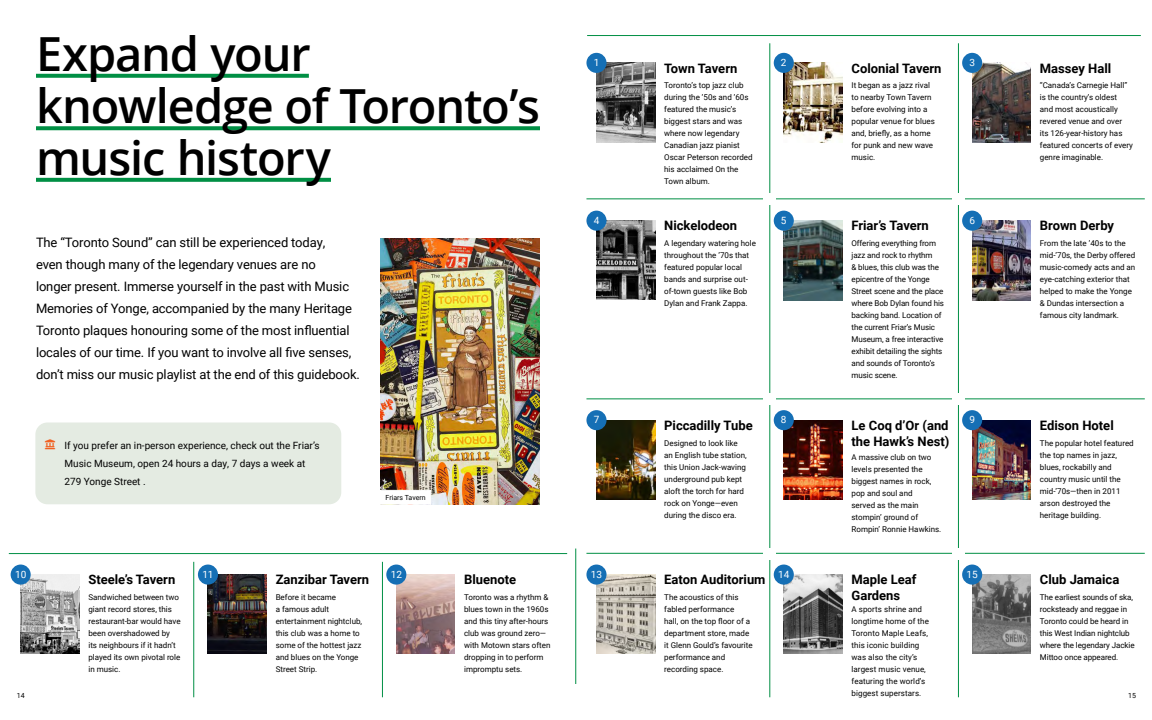
<style>
.page{position:relative;width:1152px;height:720px;background:#fff}
.page>*{position:absolute;margin:0;border:0;box-sizing:border-box;transform-origin:0 0}
.t1{font:600 47px/52px "Open Sans";letter-spacing:-.025em;color:#000}
.t2{font:13px/22px "Roboto";letter-spacing:-.01em;color:#000}
.t3{font:700 13px/15.6px "Roboto";color:#000}
.t4{font:10px/18px "Roboto";color:#000}
.t5{font:10px "Roboto";color:#fff}
.t6{font:10px "Font Awesome 5 Pro Solid";color:#f16122}
.t7{font:8px/12px "Roboto";color:#000}
.t8{font:7px "Roboto";color:#000}
</style>
<div class="page">
<img style="left:596px;top:63px;width:59px;height:79px">
<img style="left:21px;top:575px;width:58px;height:79px">
<img style="left:596px;top:221px;width:59px;height:79px">
<img style="left:596px;top:575px;width:59px;height:79px">
<img style="left:784px;top:63px;width:58px;height:79px">
<img style="left:208px;top:575px;width:59px;height:79px">
<img style="left:784px;top:221px;width:58px;height:79px">
<img style="left:784px;top:575px;width:58px;height:79px">
<img style="left:972px;top:63px;width:59px;height:79px">
<img style="left:396px;top:575px;width:59px;height:79px">
<img style="left:972px;top:221px;width:59px;height:79px">
<img style="left:972px;top:575px;width:59px;height:79px">
<div style="left:586px;top:53px;width:21px;height:20px;background:#156fb5;border-radius:50%"></div>
<div style="left:11px;top:565px;width:20px;height:20px;background:#156fb5;border-radius:50%"></div>
<div style="left:586px;top:211px;width:21px;height:20px;background:#156fb5;border-radius:50%"></div>
<div style="left:586px;top:565px;width:21px;height:20px;background:#156fb5;border-radius:50%"></div>
<div style="left:774px;top:53px;width:20px;height:20px;background:#156fb5;border-radius:50%"></div>
<div style="left:198px;top:565px;width:20px;height:20px;background:#156fb5;border-radius:50%"></div>
<div style="left:774px;top:211px;width:20px;height:20px;background:#156fb5;border-radius:50%"></div>
<div style="left:774px;top:565px;width:20px;height:20px;background:#156fb5;border-radius:50%"></div>
<div style="left:962px;top:53px;width:20px;height:20px;background:#156fb5;border-radius:50%"></div>
<div style="left:386px;top:565px;width:20px;height:20px;background:#156fb5;border-radius:50%"></div>
<div style="left:962px;top:211px;width:20px;height:20px;background:#156fb5;border-radius:50%"></div>
<div style="left:962px;top:565px;width:20px;height:20px;background:#156fb5;border-radius:50%"></div>
<hr style="left:586px;top:399px;width:559px;height:1px;background:#008f44">
<hr style="left:586px;top:199px;width:559px;height:1px;background:#008f44">
<hr style="left:586px;top:553px;width:559px;height:1px;background:#008f44">
<hr style="left:9px;top:553px;width:558px;height:1px;background:#008f44">
<hr style="left:770px;top:43px;width:1px;height:654px;background:#008f44">
<hr style="left:382px;top:562px;width:1px;height:135px;background:#008f44">
<hr style="left:576px;top:549px;width:1px;height:135px;background:#008f44">
<hr style="left:194px;top:562px;width:1px;height:135px;background:#008f44">
<hr style="left:958px;top:43px;width:1px;height:654px;background:#008f44">
<div style="left:763px;top:393px;width:13px;height:12px;background:#fff"></div>
<div style="left:763px;top:193px;width:13px;height:12px;background:#fff"></div>
<div style="left:763px;top:548px;width:13px;height:12px;background:#fff"></div>
<div style="left:952px;top:393px;width:12px;height:12px;background:#fff"></div>
<div style="left:952px;top:193px;width:12px;height:12px;background:#fff"></div>
<div style="left:952px;top:548px;width:12px;height:12px;background:#fff"></div>
<img style="left:380px;top:239px;width:160px;height:265px">
<div style="left:380px;top:490px;width:51px;height:15px;background:#fff;border:1px solid #fff"></div>
<img style="left:596px;top:420px;width:59px;height:80px">
<img style="left:784px;top:420px;width:58px;height:80px">
<img style="left:972px;top:420px;width:59px;height:80px">
<div style="left:586px;top:410px;width:21px;height:20px;background:#156fb5;border-radius:50%"></div>
<div style="left:774px;top:410px;width:20px;height:20px;background:#156fb5;border-radius:50%"></div>
<div style="left:962px;top:410px;width:20px;height:20px;background:#156fb5;border-radius:50%"></div>
<svg style="left:36px;top:74px;width:273px;height:4px"></svg>
<svg style="left:36px;top:126px;width:504px;height:4px;background:#10964f"></svg>
<svg style="left:36px;top:178px;width:295px;height:4px"></svg>
<div style="left:35px;top:422px;width:306px;height:82px;background:#e4ebe2;border-radius:12px"></div>
<hr style="left:587px;top:35px;width:554px;height:1px;background:#008f44">
<h1 class="t1" style="left:36px;top:27px;width:506px">Expand your knowledge of Toronto’s music history</h1>
<p class="t2" style="left:36px;top:231px;width:326px">The “Toronto Sound” can still be experienced today,<br>even though many of the legendary venues are no<br>longer present. Immerse yourself in the past with Music Memories of Yonge, accompanied by the many Heritage Toronto plaques honouring some of the most influential locales of our time. If you want to involve all five senses, don’t miss our music playlist at the end of this guidebook.</p>
<p class="t6" style="left:45px;top:439px;width:11px">●■</p>
<p class="t4" style="left:65px;top:436px;width:257px">If you prefer an in-person experience, check out the Friar’s<br>Music Museum, open 24 hours a day, 7 days a week at<br>279 Yonge Street .</p>
<p class="t8" style="left:386px;top:493px;width:42px">Friars Tavern</p>
<p class="t5" style="left:594px;top:56px;width:7px">1</p>
<p class="t5" style="left:594px;top:213px;width:7px">4</p>
<h2 class="t3" style="left:664px;top:60px;width:75px">Town Tavern</h2>
<p class="t5" style="left:781px;top:56px;width:7px">2</p>
<h2 class="t3" style="left:852px;top:60px;width:92px">Colonial Tavern</h2>
<p class="t5" style="left:969px;top:56px;width:7px">3</p>
<p class="t7" style="left:664px;top:79px;width:90px">Toronto’s top jazz club during the ’50s and ’60s featured the music’s biggest stars and was where now legendary<br>Canadian jazz pianist<br>Oscar Peterson recorded his acclaimed On the<br>Town album.</p>
<p class="t7" style="left:852px;top:79px;width:85px">It began as a jazz rival to nearby Town Tavern before evolving into a popular venue for blues and, briefly, as a home for punk and new wave music.</p>
<h2 class="t3" style="left:664px;top:217px;width:75px">Nickelodeon</h2>
<p class="t5" style="left:781px;top:213px;width:7px">5</p>
<h2 class="t3" style="left:852px;top:217px;width:79px">Friar’s Tavern</h2>
<p class="t5" style="left:969px;top:213px;width:7px">6</p>
<p class="t7" style="left:664px;top:237px;width:93px">A legendary watering hole throughout the ’70s that featured popular local bands and surprise out&shy;of-town guests like Bob<br>Dylan and Frank Zappa.</p>
<p class="t7" style="left:852px;top:237px;width:94px">Offering everything from jazz and rock to rhythm<br>&amp; blues, this club was the epicentre of the Yonge<br>Street scene and the place where Bob Dylan found his backing band. Location of the current Friar’s Music<br>Museum, a free interactive exhibit detailing the sights and sounds of Toronto’s music scene.</p>
<h2 class="t3" style="left:1040px;top:60px;width:73px">Massey Hall</h2>
<p class="t7" style="left:1040px;top:79px;width:95px">“Canada’s Carnegie Hall” is the country’s oldest<br>and most acoustically revered venue and over<br>its 126-year-history has featured concerts of every genre imaginable.</p>
<h2 class="t3" style="left:1040px;top:217px;width:76px">Brown Derby</h2>
<p class="t7" style="left:1040px;top:237px;width:97px">From the late ’40s to the mid-’70s, the Derby offered music-comedy acts and an eye-catching exterior that helped to make the Yonge &amp; Dundas intersection a famous city landmark.</p>
<p class="t5" style="left:594px;top:413px;width:7px">7</p>
<p class="t5" style="left:781px;top:413px;width:7px">8</p>
<p class="t5" style="left:969px;top:413px;width:7px">9</p>
<h2 class="t3" style="left:664px;top:417px;width:90px">Piccadilly Tube</h2>
<h2 class="t3" style="left:852px;top:417px;width:99px">Le Coq d’Or (and the Hawk’s Nest)</h2>
<h2 class="t3" style="left:1040px;top:417px;width:75px">Edison Hotel</h2>
<p class="t7" style="left:1040px;top:436px;width:95px">The popular hotel featured the top names in jazz, blues, rockabilly and country music until the mid-’70s—then in 2011 arson destroyed the heritage building.</p>
<p class="t7" style="left:664px;top:436px;width:84px">Designed to look like an English tube station, this Union Jack-waving underground pub kept aloft the torch for hard rock on Yonge—even during the disco era.</p>
<p class="t7" style="left:852px;top:451px;width:91px">A massive club on two levels presented the biggest names in rock, pop and soul and<br>served as the main stompin’ ground of<br>Rompin’ Ronnie Hawkins.</p>
<p class="t5" style="left:15px;top:567px;width:13px">10</p>
<p class="t5" style="left:391px;top:567px;width:13px">12</p>
<p class="t5" style="left:591px;top:567px;width:13px">13</p>
<p class="t5" style="left:202px;top:567px;width:13px">11</p>
<p class="t5" style="left:778px;top:567px;width:13px">14</p>
<p class="t5" style="left:967px;top:567px;width:13px">15</p>
<h2 class="t3" style="left:852px;top:571px;width:67px">Maple Leaf<br>Gardens</h2>
<h2 class="t3" style="left:88px;top:571px;width:88px">Steele’s Tavern</h2>
<h2 class="t3" style="left:276px;top:571px;width:95px">Zanzibar Tavern</h2>
<h2 class="t3" style="left:464px;top:571px;width:54px">Bluenote</h2>
<h2 class="t3" style="left:664px;top:571px;width:103px">Eaton Auditorium</h2>
<h2 class="t3" style="left:1040px;top:571px;width:81px">Club Jamaica</h2>
<p class="t7" style="left:664px;top:591px;width:90px">The acoustics of this fabled performance<br>hall, on the top floor of a department store, made it Glenn Gould’s favourite performance and recording space.</p>
<p class="t7" style="left:1040px;top:591px;width:96px">The earliest sounds of ska, rocksteady and reggae in<br>Toronto could be heard in this West Indian nightclub where the legendary Jackie<br>Mittoo once appeared.</p>
<p class="t7" style="left:276px;top:591px;width:88px">Before it became<br>a famous adult entertainment nightclub, this club was a home to some of the hottest jazz and blues on the Yonge<br>Street Strip.</p>
<p class="t7" style="left:88px;top:591px;width:94px">Sandwiched between two giant record stores, this restaurant-bar would have been overshadowed by its neighbours if it hadn’t played its own pivotal role in music.</p>
<p class="t7" style="left:464px;top:591px;width:88px">Toronto was a rhythm &amp; blues town in the 1960s and this tiny after-hours club was ground zero— with Motown stars often dropping in to perform impromptu sets.</p>
<p class="t7" style="left:852px;top:603px;width:79px">A sports shrine and longtime home of the<br>Toronto Maple Leafs, this iconic building was also the city’s largest music venue, featuring the world’s biggest superstars.</p>
<p class="t8" style="left:17px;top:690px;width:9px">14</p>
<p class="t8" style="left:1128px;top:690px;width:9px">15</p>
</div>
